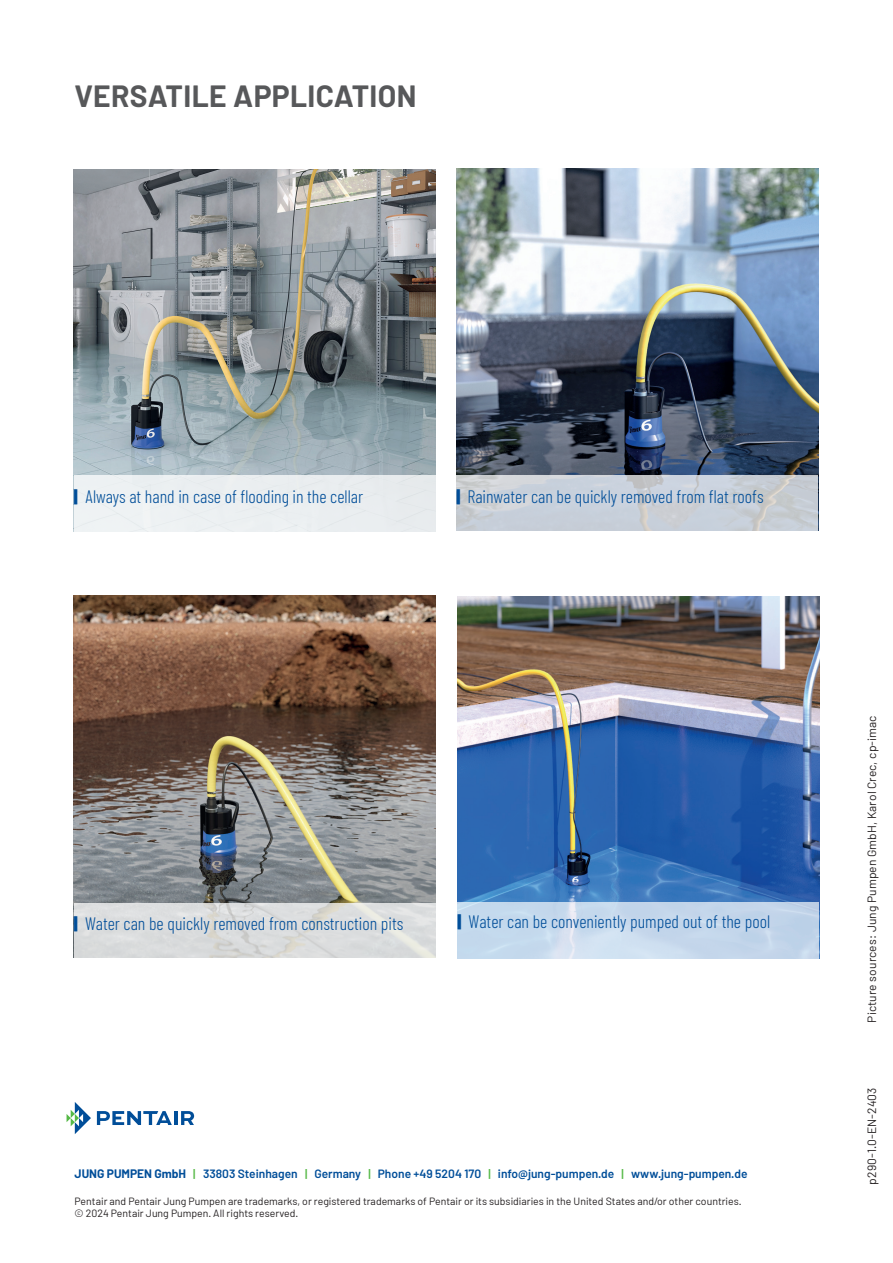
<style>
.page{position:relative;width:893px;height:1263px;background:#fff}
.page>*{position:absolute;margin:0;border:0;box-sizing:border-box;transform-origin:0 0}
.t1{font:700 30px "Barlow";letter-spacing:.01em;color:#57585a}
.t2{font:300 18px "Barlow Condensed";color:#014e99}
.t3{font:600 12px "Barlow";color:#014e99}
.t4{font:12px "Barlow";letter-spacing:.01em;color:#231f20}
.t5{font:10.5px/12.6px "Barlow";color:#231f20}
.s1{font-weight:900}
.s2{font-weight:700}
.s3{color:#56b947}
</style>
<div class="page">
<img style="left:74px;top:596px;width:361px;height:307px">
<img style="left:74px;top:170px;width:361px;height:305px">
<img style="left:458px;top:597px;width:361px;height:305px">
<svg style="left:818px;top:419px;width:1px;height:112px"></svg>
<img style="left:457px;top:169px;width:361px;height:306px">
<svg style="left:456px;top:475px;width:362px;height:56px;background:#c9ced6"></svg>
<svg style="left:74px;top:903px;width:361px;height:55px;background:#dadcdc"></svg>
<svg style="left:457px;top:902px;width:362px;height:56px;background:#c6d8ec"></svg>
<div style="left:74px;top:475px;width:361px;height:56px;background:#ebeef1"></div>
<svg style="left:67px;top:1102px;width:24px;height:32px"></svg>
<svg style="left:97px;top:1111px;width:75px;height:14px"></svg>
<hr style="left:174px;top:1111px;width:3px;height:14px;background:#014e99">
<svg style="left:181px;top:1111px;width:13px;height:14px"></svg>
<h1 class="t1" style="left:74px;top:78px;width:343px">VERSATILE APPLICATION</h1>
<p class="t2" style="left:74px;top:485px;width:291px"><span class="s1">|</span> Always at hand in case of flooding in the cellar</p>
<p class="t2" style="left:456px;top:485px;width:309px"><span class="s1">|</span> Rainwater can be quickly removed from flat roofs</p>
<p class="t2" style="left:74px;top:912px;width:331px"><span class="s1">|</span> Water can be quickly removed from construction pits</p>
<p class="t2" style="left:458px;top:910px;width:314px"><span class="s1">|</span> Water can be conveniently pumped out of the pool</p>
<p class="t3" style="left:75px;top:1166px;width:674px"><span class="s2">JUNG PUMPEN GmbH</span> <span class="s3">|</span> 33803 Steinhagen <span class="s3">|</span> Germany <span class="s3">|</span> Phone +49 5204 170 <span class="s3">|</span> info@jung-pumpen.de <span class="s3">|</span> www.jung-pumpen.de</p>
<p class="t5" style="left:75px;top:1194px;width:669px">Pentair and Pentair Jung Pumpen are trademarks, or registered trademarks of Pentair or its subsidiaries in the United States and/or other countries. © 2024 Pentair Jung Pumpen. All rights reserved.</p>
<p class="t4" style="left:864px;top:1023px;width:309px;rotate:-90deg">Picture sources: Jung Pumpen GmbH, Karol Crec, cp-imac</p>
<p class="t4" style="left:864px;top:1185px;width:99px;rotate:-90deg">p290-1.0-EN-2403</p>
</div>
